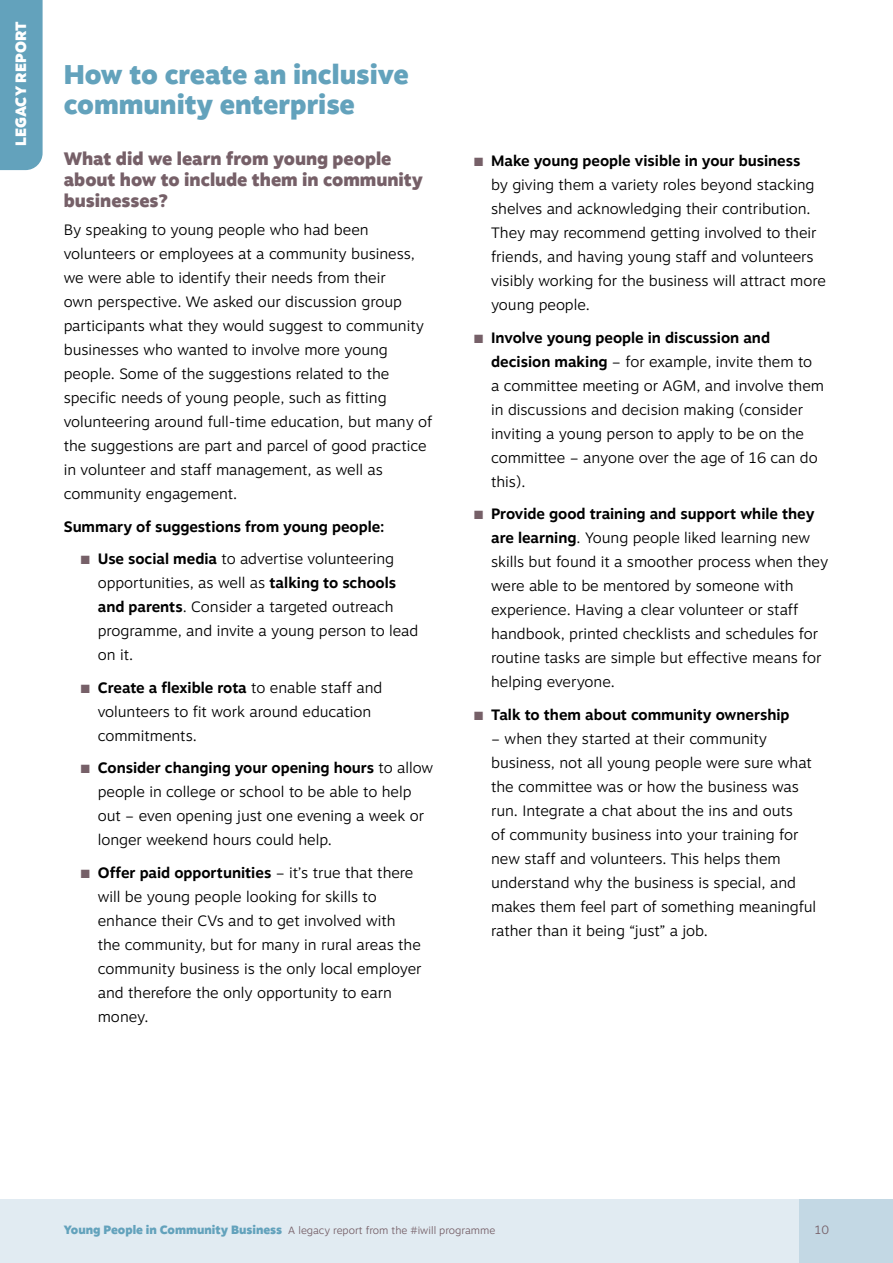
<style>
.page{position:relative;width:893px;height:1263px;background:#fff}
.page>*{position:absolute;margin:0;border:0;box-sizing:border-box;transform-origin:0 0}
.t1{font:900 27px/30px "Motiva Sans";color:#63a2bc}
.t2{font:900 18px/21px "Motiva Sans";color:#766068}
.t3{font:300 15px/24px "Motiva Sans";color:#000}
.t4{font:700 15px "Motiva Sans";color:#000}
.t5{font:900 15px "Motiva Sans";color:#fff}
.t6{font:300 12px "Motiva Sans";color:#766068}
.t7{font:300 10.5px "Motiva Sans";color:#766068}
.s1{color:#766068}
.s2{font-weight:700}
.s3{font-weight:900;font-size:12px;color:#63a2bc}
</style>
<div class="page">
<div style="left:0;top:1199px;width:893px;height:64px;background:#e1ebf2"></div>
<div style="left:799px;top:1199px;width:94px;height:64px;background:#c3d8e4"></div>
<div style="left:0;top:0;width:43px;height:170px;background:#63a2bc"></div>
<p class="t5" style="left:10px;top:146px;width:127px;rotate:-90deg">LEGACY REPORT</p>
<h1 class="t1" style="left:64px;top:59px;width:346px">How to create an inclusive community enterprise</h1>
<p class="t2" style="left:64px;top:148px;width:360px">What did we learn from young people about how to include them in community businesses?</p>
<p class="t3" style="left:64px;top:218px;width:370px">By speaking to young people who had been volunteers or employees at a community business, we were able to identify their needs from their<br>own perspective. We asked our discussion group participants what they would suggest to community businesses who wanted to involve more young people. Some of the suggestions related to the specific needs of young people, such as fitting volunteering around full-time education, but many of the suggestions are part and parcel of good practice in volunteer and staff management, as well as community engagement.</p>
<p class="t4" style="left:64px;top:515px;width:322px">Summary of suggestions from young people:</p>
<p class="t3" style="left:98px;top:547px;width:322px;text-indent:-17px"><span class="s1">■</span> <span class="s2">Use social media</span> to advertise volunteering opportunities, as well as <span class="s2">talking to schools and parents</span>. Consider a targeted outreach programme, and invite a young person to lead on it.</p>
<p class="t3" style="left:98px;top:675px;width:286px;text-indent:-17px"><span class="s1">■</span> <span class="s2">Create a flexible rota</span> to enable staff and volunteers to fit work around education commitments.</p>
<p class="t3" style="left:98px;top:756px;width:337px;text-indent:-17px"><span class="s1">■</span> <span class="s2">Consider changing your opening hours</span> to allow people in college or school to be able to help out – even opening just one evening a week or longer weekend hours could help.</p>
<p class="t3" style="left:98px;top:860px;width:325px;text-indent:-17px"><span class="s1">■</span> <span class="s2">Offer paid opportunities</span> – it’s true that there will be young people looking for skills to enhance their CVs and to get involved with the community, but for many in rural areas the community business is the only local employer and therefore the only opportunity to earn money.</p>
<p class="t3" style="left:491px;top:149px;width:336px;text-indent:-17px"><span class="s1">■</span> <span class="s2">Make young people visible in your business<br></span>by giving them a variety roles beyond stacking shelves and acknowledging their contribution.<br>They may recommend getting involved to their friends, and having young staff and volunteers visibly working for the business will attract more young people.</p>
<p class="t3" style="left:491px;top:325px;width:334px;text-indent:-17px"><span class="s1">■</span> <span class="s2">Involve young people in discussion and decision making</span> – for example, invite them to a committee meeting or AGM, and involve them in discussions and decision making (consider inviting a young person to apply to be on the committee – anyone over the age of 16 can do this).</p>
<p class="t3" style="left:491px;top:502px;width:338px;text-indent:-17px"><span class="s1">■</span> <span class="s2">Provide good training and support while they are learning</span>. Young people liked learning new skills but found it a smoother process when they were able to be mentored by someone with experience. Having a clear volunteer or staff handbook, printed checklists and schedules for routine tasks are simple but effective means for helping everyone.</p>
<p class="t4" style="left:474px;top:703px;width:317px"><span class="s1">■</span> Talk to them about community ownership</p>
<p class="t3" style="left:491px;top:726px;width:327px">– when they started at their community business, not all young people were sure what the committee was or how the business was run. Integrate a chat about the ins and outs<br>of community business into your training for new staff and volunteers. This helps them understand why the business is special, and makes them feel part of something meaningful rather than it being “just” a job.</p>
<p class="t7" style="left:64px;top:1222px;width:433px"><span class="s3">Young People in Community Business</span> A legacy report from the #iwill programme</p>
<p class="t6" style="left:815px;top:1221px;width:16px">10</p>
</div>
